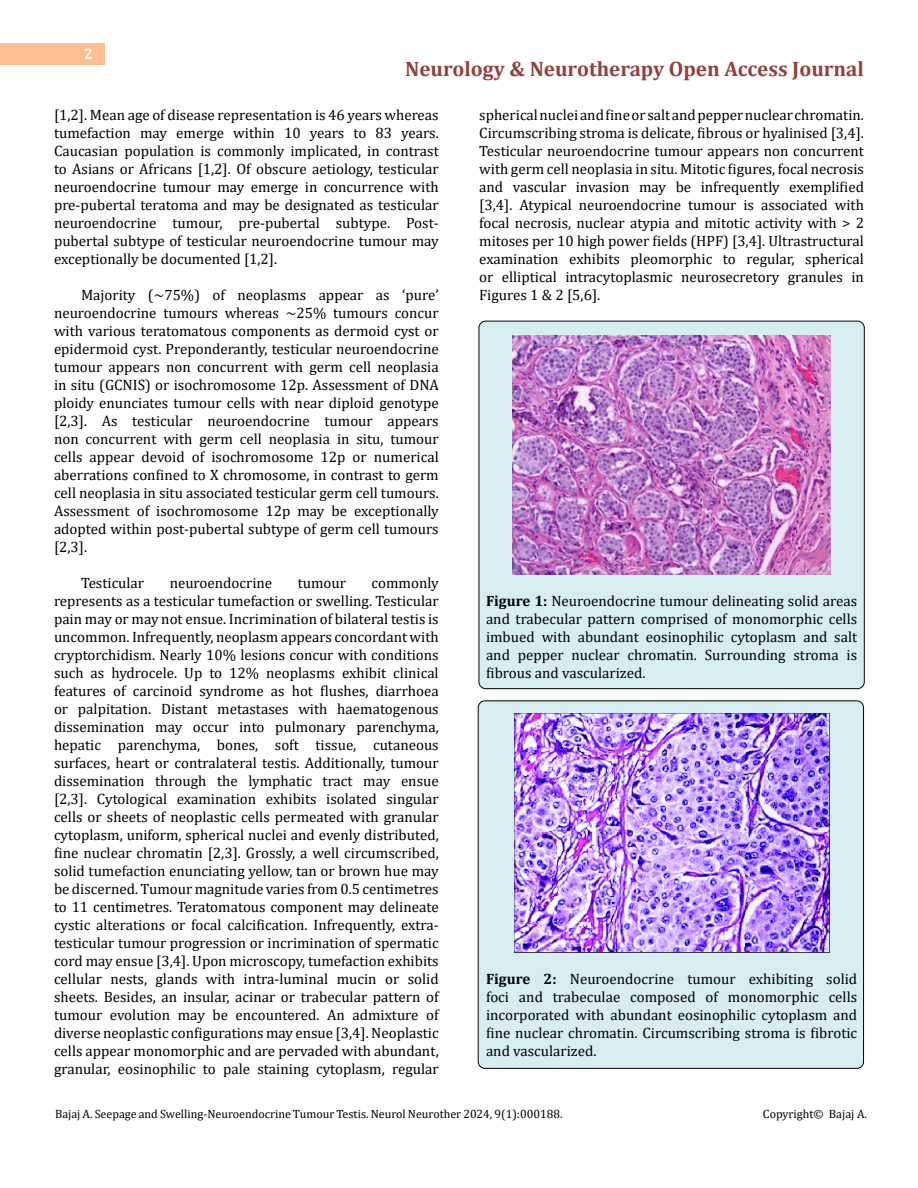
<style>
.page{position:relative;width:918px;height:1188px;background:#fff}
.page>*{position:absolute;margin:0;border:0;box-sizing:border-box;transform-origin:0 0}
.t1{font:700 21px "Cambria";color:#953f3c}
.t2{font:15px/18px "Cambria";color:#000;text-align:justify}
.t3{font:700 15px "Cambria";color:#fff}
.t4{font:12px "Cambria";color:#000}
.s1{font-weight:700}
</style>
<div class="page">
<div style="left:0;top:43px;width:105px;height:21px;background:#ffbf91"></div>
<div style="left:478px;top:701px;width:386px;height:367px;background:#d8edf2;border-radius:7px"></div>
<div style="left:478px;top:700px;width:386px;height:369px;border:1px solid #000;border-radius:7px"></div>
<div style="left:479px;top:321px;width:385px;height:368px;background:#d8edf2;border-radius:7px"></div>
<div style="left:479px;top:321px;width:386px;height:368px;border:1px solid #000;border-radius:7px"></div>
<img style="left:513px;top:336px;width:318px;height:238px">
<img style="left:514px;top:714px;width:315px;height:238px">
<p class="t3" style="left:84px;top:44px;width:10px">2</p>
<h1 class="t1" style="left:405px;top:54px;width:460px">Neurology &amp; Neurotherapy Open Access Journal</h1>
<p class="t2" style="left:54px;top:105px;width:386px">[1,2]. Mean age of disease representation is 46 years whereas tumefaction may emerge within 10 years to 83 years.<br>Caucasian population is commonly implicated, in contrast to Asians or Africans [1,2]. Of obscure aetiology, testicular neuroendocrine tumour may emerge in concurrence with pre-pubertal teratoma and may be designated as testicular neuroendocrine tumour, pre-pubertal subtype. Post&shy;pubertal subtype of testicular neuroendocrine tumour may exceptionally be documented [1,2].</p>
<p class="t2" style="left:54px;top:285px;width:386px;text-indent:27px">Majority (~75%) of neoplasms appear as ‘pure’ neuroendocrine tumours whereas ~25% tumours concur with various teratomatous components as dermoid cyst or epidermoid cyst. Preponderantly, testicular neuroendocrine tumour appears non concurrent with germ cell neoplasia in situ (GCNIS) or isochromosome 12p. Assessment of DNA ploidy enunciates tumour cells with near diploid genotype [2,3]. As testicular neuroendocrine tumour appears non concurrent with germ cell neoplasia in situ, tumour cells appear devoid of isochromosome 12p or numerical aberrations confined to X chromosome, in contrast to germ cell neoplasia in situ associated testicular germ cell tumours.<br>Assessment of isochromosome 12p may be exceptionally adopted within post-pubertal subtype of germ cell tumours [2,3].</p>
<p class="t2" style="left:81px;top:573px;width:65px">Testicular</p>
<p class="t2" style="left:170px;top:573px;width:104px">neuroendocrine</p>
<p class="t2" style="left:298px;top:573px;width:50px">tumour</p>
<p class="t2" style="left:54px;top:573px;width:386px;text-indent:318px">commonly represents as a testicular tumefaction or swelling. Testicular pain may or may not ensue. Incrimination of bilateral testis is uncommon. Infrequently, neoplasm appears concordant with cryptorchidism. Nearly 10% lesions concur with conditions such as hydrocele. Up to 12% neoplasms exhibit clinical features of carcinoid syndrome as hot flushes, diarrhoea or palpitation. Distant metastases with haematogenous dissemination may occur into pulmonary parenchyma, hepatic parenchyma, bones, soft tissue, cutaneous surfaces, heart or contralateral testis. Additionally, tumour dissemination through the lymphatic tract may ensue [2,3]. Cytological examination exhibits isolated singular cells or sheets of neoplastic cells permeated with granular cytoplasm, uniform, spherical nuclei and evenly distributed, fine nuclear chromatin [2,3]. Grossly, a well circumscribed, solid tumefaction enunciating yellow, tan or brown hue may be discerned. Tumour magnitude varies from 0.5 centimetres to 11 centimetres. Teratomatous component may delineate cystic alterations or focal calcification. Infrequently, extra&shy;testicular tumour progression or incrimination of spermatic cord may ensue [3,4]. Upon microscopy, tumefaction exhibits cellular nests, glands with intra-luminal mucin or solid sheets. Besides, an insular, acinar or trabecular pattern of tumour evolution may be encountered. An admixture of diverse neoplastic configurations may ensue [3,4]. Neoplastic cells appear monomorphic and are pervaded with abundant, granular, eosinophilic to pale staining cytoplasm, regular</p>
<p class="t2" style="left:479px;top:105px;width:386px">spherical nuclei and fine or salt and pepper nuclear chromatin.<br>Circumscribing stroma is delicate, fibrous or hyalinised [3,4].<br>Testicular neuroendocrine tumour appears non concurrent with germ cell neoplasia in situ. Mitotic figures, focal necrosis and vascular invasion may be infrequently exemplified [3,4]. Atypical neuroendocrine tumour is associated with focal necrosis, nuclear atypia and mitotic activity with &gt; 2 mitoses per 10 high power fields (HPF) [3,4]. Ultrastructural examination exhibits pleomorphic to regular, spherical or elliptical intracytoplasmic neurosecretory granules in Figures 1 &amp; 2 [5,6].</p>
<p class="t2" style="left:486px;top:591px;width:373px"><span class="s1">Figure 1:</span> Neuroendocrine tumour delineating solid areas and trabecular pattern comprised of monomorphic cells imbued with abundant eosinophilic cytoplasm and salt and pepper nuclear chromatin. Surrounding stroma is fibrous and vascularized.</p>
<p class="t2" style="left:486px;top:969px;width:373px"><span class="s1">Figure 2:</span> Neuroendocrine tumour exhibiting solid foci and trabeculae composed of monomorphic cells incorporated with abundant eosinophilic cytoplasm and fine nuclear chromatin. Circumscribing stroma is fibrotic and vascularized.</p>
<p class="t4" style="left:55px;top:1106px;width:509px">Bajaj A. Seepage and Swelling-Neuroendocrine Tumour Testis. Neurol Neurother 2024, 9(1):000188.</p>
<p class="t4" style="left:763px;top:1106px;width:105px">Copyright© Bajaj A.</p>
</div>
